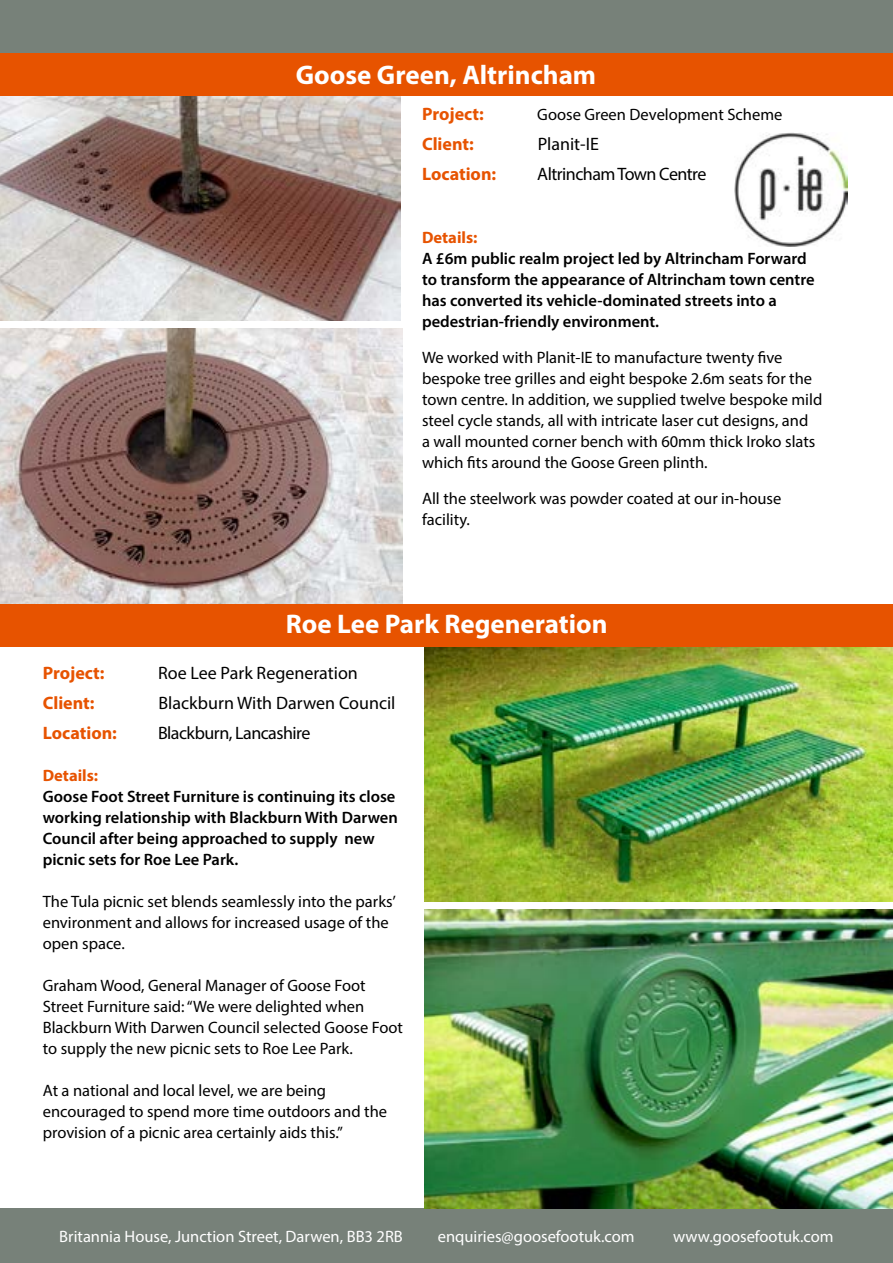
<style>
.page{position:relative;width:893px;height:1263px;background:#fff}
.page>*{position:absolute;margin:0;border:0;box-sizing:border-box;transform-origin:0 0}
.t1{font:700 27px "Myriad Pro";color:#fff}
.t2{font:18px "Myriad Pro";letter-spacing:-.005em;color:#000}
.t3{font:700 18px "Myriad Pro";color:#e75300}
.t4{font:18px "Myriad Pro";letter-spacing:-.03em;color:#000}
.t5{font:16.5px/21px "Myriad Pro";color:#000}
.t6{font:600 16.5px/21px "Myriad Pro";color:#000}
.t7{font:16.5px "Myriad Pro";color:#fff}
.t8{font:700 16.5px "Myriad Pro";color:#e75300}
</style>
<div class="page">
<img style="left:0;top:96px;width:401px;height:225px">
<div style="left:0;top:0;width:893px;height:96px;background:#778179"></div>
<div style="left:0;top:53px;width:893px;height:43px;background:#e75300"></div>
<div style="left:0;top:1209px;width:893px;height:54px;background:#778179"></div>
<img style="left:424px;top:646px;width:469px;height:255px">
<img style="left:0;top:328px;width:402px;height:276px">
<img style="left:424px;top:909px;width:469px;height:300px">
<div style="left:0;top:604px;width:893px;height:42px;background:#e75300"></div>
<img style="left:734px;top:133px;width:113px;height:113px">
<h1 class="t1" style="left:296px;top:57px;width:302px">Goose Green, Altrincham</h1>
<p class="t3" style="left:422px;top:102px;width:63px">Project:</p>
<p class="t5" style="left:537px;top:104px;width:247px">Goose Green Development Scheme</p>
<p class="t3" style="left:422px;top:132px;width:53px">Client:</p>
<p class="t2" style="left:538px;top:133px;width:63px">Planit-IE</p>
<p class="t3" style="left:422px;top:162px;width:76px">Location:</p>
<p class="t4" style="left:537px;top:163px;width:171px">Altrincham Town Centre</p>
<p class="t8" style="left:422px;top:227px;width:57px">Details:</p>
<p class="t6" style="left:422px;top:247px;width:394px">A £6m public realm project led by Altrincham Forward to transform the appearance of Altrincham town centre has converted its vehicle-dominated streets into a pedestrian-friendly environment.</p>
<p class="t5" style="left:422px;top:347px;width:402px">We worked with Planit-IE to manufacture twenty five bespoke tree grilles and eight bespoke 2.6m seats for the town centre. In addition, we supplied twelve bespoke mild steel cycle stands, all with intricate laser cut designs, and<br>a wall mounted corner bench with 60mm thick Iroko slats which fits around the Goose Green plinth.</p>
<p class="t5" style="left:422px;top:488px;width:361px">All the steelwork was powder coated at our in-house facility.</p>
<h1 class="t1" style="left:286px;top:606px;width:323px">Roe Lee Park Regeneration</h1>
<p class="t3" style="left:43px;top:661px;width:63px">Project:</p>
<p class="t2" style="left:158px;top:662px;width:201px">Roe Lee Park Regeneration</p>
<p class="t3" style="left:43px;top:691px;width:53px">Client:</p>
<p class="t2" style="left:158px;top:692px;width:239px">Blackburn With Darwen Council</p>
<p class="t3" style="left:43px;top:721px;width:76px">Location:</p>
<p class="t4" style="left:158px;top:722px;width:154px">Blackburn, Lancashire</p>
<p class="t8" style="left:43px;top:765px;width:57px">Details:</p>
<p class="t6" style="left:43px;top:785px;width:356px">Goose Foot Street Furniture is continuing its close working relationship with Blackburn With Darwen Council after being approached to supply new picnic sets for Roe Lee Park.</p>
<p class="t5" style="left:43px;top:891px;width:354px">The Tula picnic set blends seamlessly into the parks’ environment and allows for increased usage of the open space.</p>
<p class="t5" style="left:43px;top:975px;width:362px">Graham Wood, General Manager of Goose Foot Street Furniture said: “We were delighted when Blackburn With Darwen Council selected Goose Foot to supply the new picnic sets to Roe Lee Park.</p>
<p class="t5" style="left:43px;top:1080px;width:346px">At a national and local level, we are being encouraged to spend more time outdoors and the provision of a picnic area certainly aids this.”</p>
<p class="t7" style="left:59px;top:1225px;width:345px">Britannia House, Junction Street, Darwen, BB3 2RB</p>
<p class="t7" style="left:438px;top:1225px;width:198px">enquiries@goosefootuk.com</p>
<p class="t7" style="left:673px;top:1225px;width:162px">www.goosefootuk.com</p>
</div>
